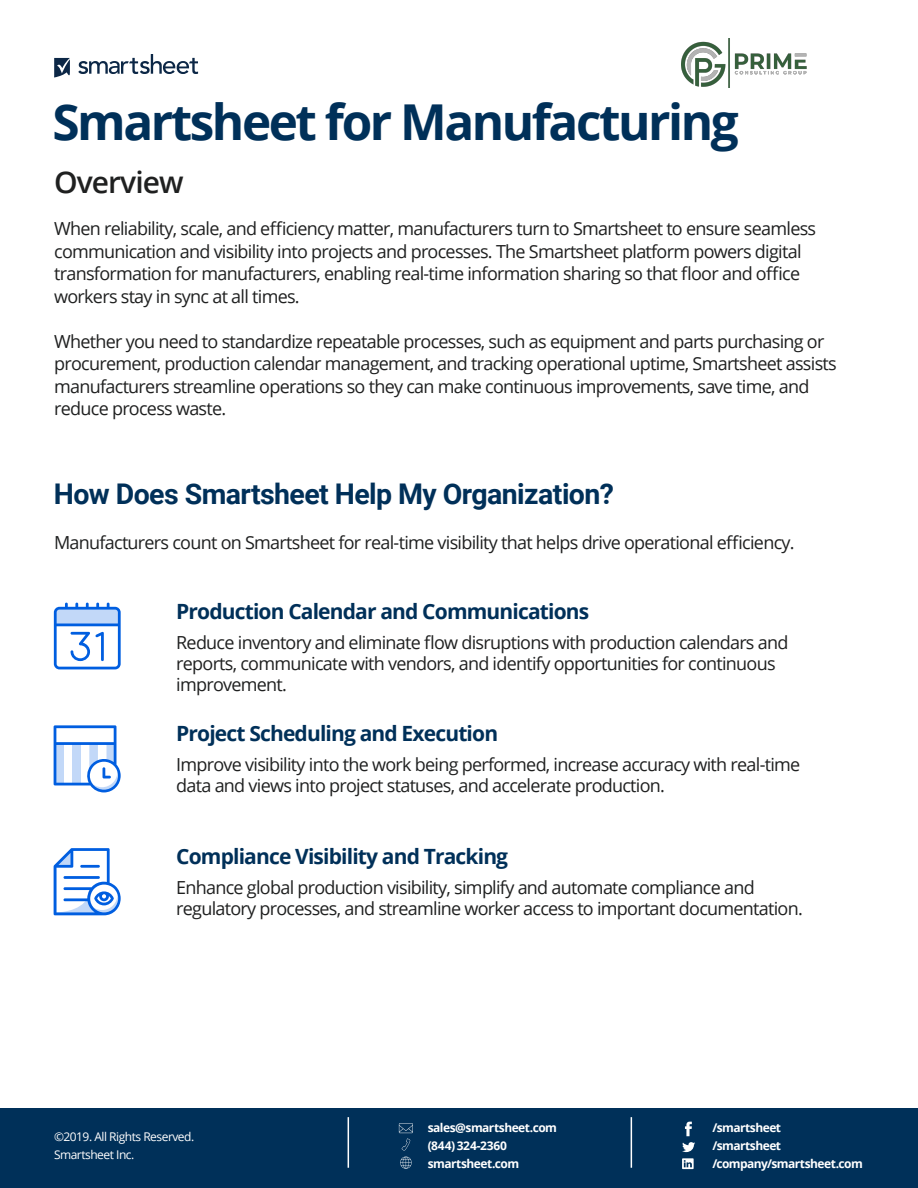
<style>
.page{position:relative;width:918px;height:1188px;background:#fff}
.page>*{position:absolute;margin:0;border:0;box-sizing:border-box;transform-origin:0 0}
.Smartsheet_Main_Head{font:700 49.5px "Open Sans";letter-spacing:-.05em;color:#003059}
.Smartsheet_Sub-Heade{font:600 30px "Open Sans";letter-spacing:-.03em;color:#1f2020}
.Smartsheet_Section_H{font:700 28.5px "Roboto";letter-spacing:-.02em;color:#003059}
.Smartsheet_Body_Titl{font:700 21px "Open Sans";letter-spacing:-.04em;color:#003059}
.Smartsheet_Body_Text{font:18px/22.5px "Open Sans";letter-spacing:-.04em;color:#1f2020}
.t1{font:700 12px/18px "Open Sans";letter-spacing:-.045em;color:#fff}
.t2{font:12px/18px "Open Sans";letter-spacing:-.04em;color:#fff}
</style>
<div class="page">
<div style="left:0;top:1108px;width:918px;height:80px;background:#003059"></div>
<svg style="left:685px;top:1122px;width:7px;height:14px"></svg>
<svg style="left:682px;top:1142px;width:13px;height:10px"></svg>
<svg style="left:682px;top:1158px;width:12px;height:11px"></svg>
<hr style="left:631px;top:1117px;width:1px;height:51px;background:#fff">
<hr style="left:348px;top:1117px;width:1px;height:51px;background:#fff">
<svg style="left:399px;top:1123px;width:14px;height:28px"></svg>
<svg style="left:400px;top:1157px;width:12px;height:12px"></svg>
<svg style="left:78px;top:54px;width:120px;height:20px"></svg>
<svg style="left:54px;top:58px;width:16px;height:19px"></svg>
<svg style="left:54px;top:725px;width:67px;height:67px"></svg>
<svg style="left:54px;top:603px;width:67px;height:66px"></svg>
<svg style="left:54px;top:848px;width:67px;height:67px"></svg>
<img style="left:682px;top:38px;width:125px;height:49px">
<p class="Smartsheet_Main_Head" style="left:52px;top:87px;width:688px">Smartsheet for Manufacturing</p>
<p class="Smartsheet_Sub-Heade" style="left:54px;top:162px;width:131px">Overview</p>
<p class="Smartsheet_Body_Text" style="left:54px;top:217px;width:763px">When reliability, scale, and efficiency matter, manufacturers turn to Smartsheet to ensure seamless communication and visibility into projects and processes. The Smartsheet platform powers digital transformation for manufacturers, enabling real-time information sharing so that floor and office workers stay in sync at all times.</p>
<p class="Smartsheet_Body_Text" style="left:54px;top:329px;width:784px">Whether you need to standardize repeatable processes, such as equipment and parts purchasing or procurement, production calendar management, and tracking operational uptime, Smartsheet assists manufacturers streamline operations so they can make continuous improvements, save time, and reduce process waste.</p>
<p class="Smartsheet_Section_H" style="left:54px;top:474px;width:562px">How Does Smartsheet Help My Organization?</p>
<p class="Smartsheet_Body_Text" style="left:54px;top:530px;width:742px">Manufacturers count on Smartsheet for real-time visibility that helps drive operational efficiency.</p>
<p class="Smartsheet_Body_Titl" style="left:176px;top:596px;width:415px">Production Calendar and Communications</p>
<p class="Smartsheet_Body_Text" style="left:176px;top:631px;width:614px;line-height:21px">Reduce inventory and eliminate flow disruptions with production calendars and reports, communicate with vendors, and identify opportunities for continuous improvement.</p>
<p class="Smartsheet_Body_Titl" style="left:176px;top:719px;width:323px">Project Scheduling and Execution</p>
<p class="Smartsheet_Body_Text" style="left:176px;top:754px;width:626px;line-height:21px">Improve visibility into the work being performed, increase accuracy with real-time data and views into project statuses, and accelerate production.</p>
<p class="Smartsheet_Body_Titl" style="left:176px;top:842px;width:333px">Compliance Visibility and Tracking</p>
<p class="Smartsheet_Body_Text" style="left:176px;top:877px;width:628px;line-height:21px">Enhance global production visibility, simplify and automate compliance and regulatory processes, and streamline worker access to important documentation.</p>
<p class="t2" style="left:54px;top:1127px;width:142px">©2019. All Rights Reserved.<br>Smartsheet Inc.</p>
<p class="t1" style="left:428px;top:1119px;width:131px">sales@smartsheet.com (844) 324-2360 smartsheet.com</p>
<p class="t1" style="left:712px;top:1119px;width:152px">/smartsheet<br>/smartsheet /company/smartsheet.com</p>
</div>
